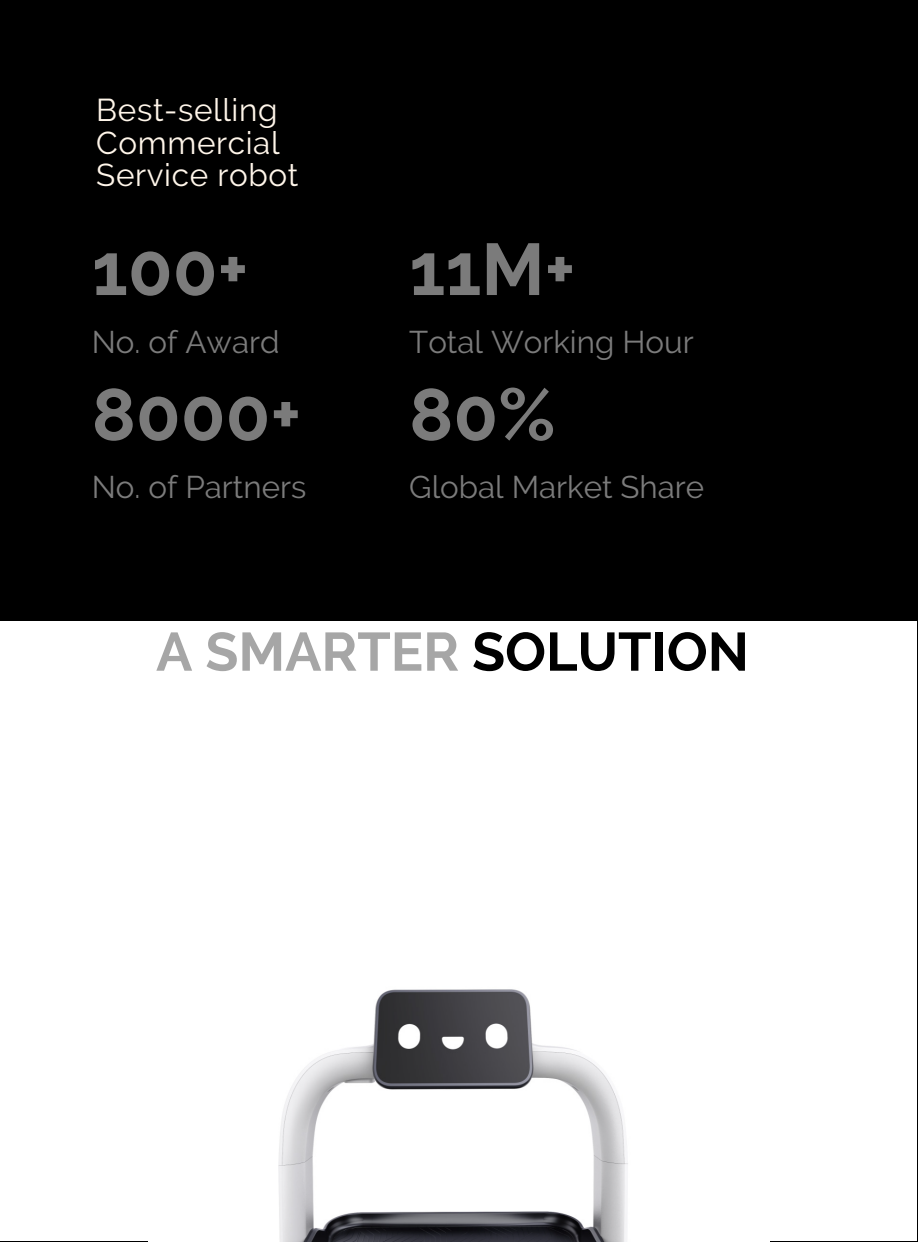
<style>
.page{position:relative;width:918px;height:1242px;background:#000}
.page>*{position:absolute;margin:0;border:0;box-sizing:border-box;transform-origin:0 0}
.t1{font:700 73.05px "Raleway";color:#7b7b7b}
.t2{font:700 54px "Raleway";color:#a6a6a6}
.t3{font:31.5px/32.7px "Raleway";letter-spacing:.02em;color:#fff6ea}
.t4{font:31.35px "Raleway";color:#7b7b7b}
.s1{color:#000}
</style>
<div class="page">
<div style="left:0;top:621px;width:917px;height:620px;background:#fff"></div>
<img style="left:149px;top:989px;width:621px;height:253px">
<p class="t3" style="left:96px;top:94px;width:204px">Best-selling<br>Commercial<br>Service robot</p>
<h1 class="t1" style="left:92px;top:226px;width:158px">100+</h1>
<p class="t4" style="left:92px;top:323px;width:189px">No. of Award</p>
<h1 class="t1" style="left:92px;top:371px;width:211px">8000+</h1>
<p class="t4" style="left:92px;top:468px;width:216px">No. of Partners</p>
<h1 class="t1" style="left:409px;top:226px;width:168px">11M+</h1>
<p class="t4" style="left:409px;top:323px;width:286px">Total Working Hour</p>
<h1 class="t1" style="left:409px;top:371px;width:148px">80%</h1>
<p class="t4" style="left:409px;top:468px;width:297px">Global Market Share</p>
<h2 class="t2" style="left:156px;top:620px;width:594px">A SMARTER <span class="s1">SOLUTION</span></h2>
</div>
